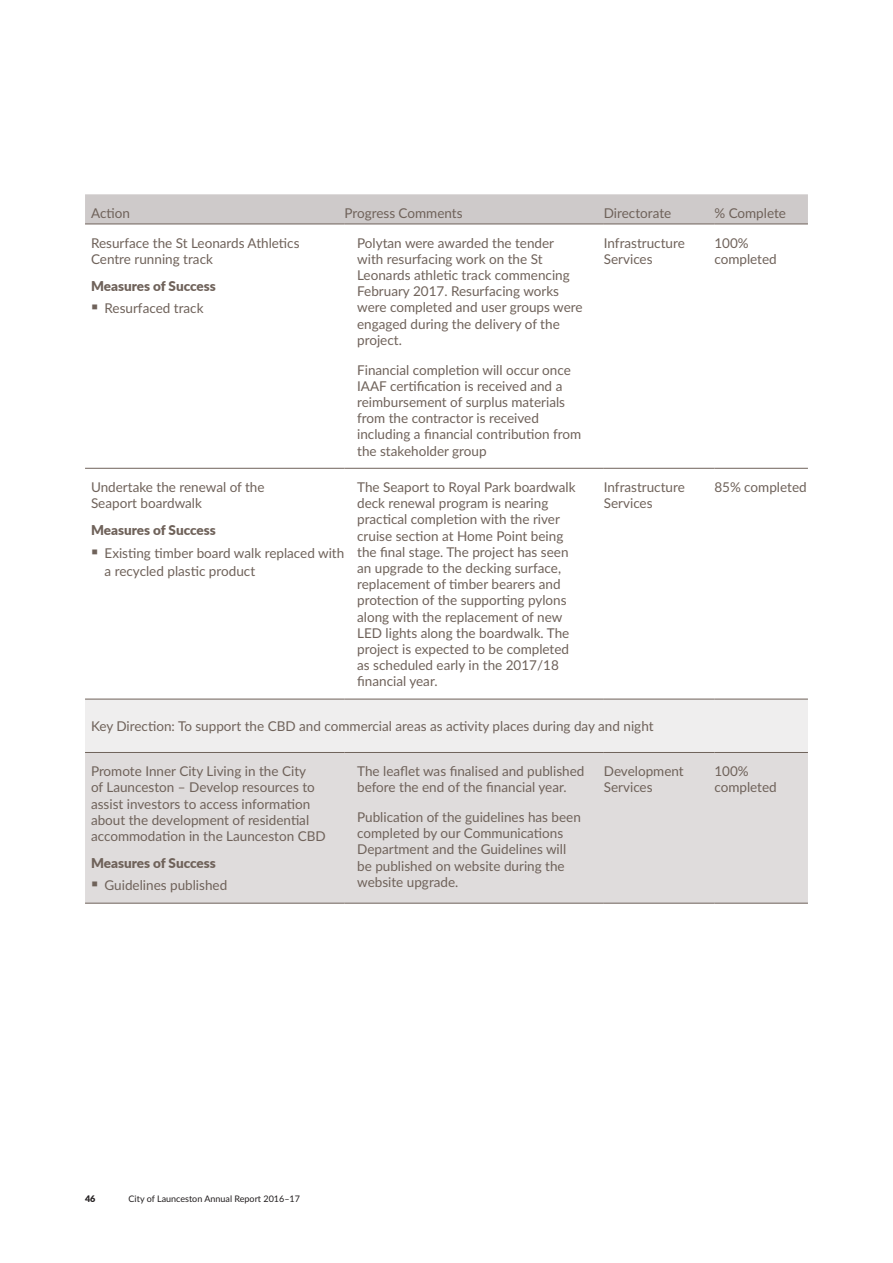
<style>
.page{position:relative;width:893px;height:1263px;background:#fff}
.page>*{position:absolute;margin:0;border:0;box-sizing:border-box;transform-origin:0 0}
.BODY_1{font:13.5px/16.2px "Lato";color:#6f625a}
.HEAD_4{font:900 13.5px "Lato";color:#6f625a}
.t1{font:9px "Lato";color:#231f20}
.t2{font:900 9px "Lato";color:#231f20}
.s1{font-size:18px}
</style>
<div class="page">
<div style="left:85px;top:194px;width:723px;height:30px;background:#cecaca"></div>
<div style="left:85px;top:699px;width:723px;height:53px;background:#efeeee"></div>
<div style="left:85px;top:753px;width:723px;height:150px;background:#dfdcdc"></div>
<hr style="left:85px;top:468px;width:259px;height:1px;background:#6f625a">
<hr style="left:344px;top:468px;width:260px;height:1px;background:#6f625a">
<hr style="left:604px;top:468px;width:110px;height:1px;background:#6f625a">
<hr style="left:714px;top:468px;width:94px;height:1px;background:#6f625a">
<hr style="left:85px;top:903px;width:259px;height:1px;background:#6f625a">
<hr style="left:344px;top:903px;width:260px;height:1px;background:#6f625a">
<hr style="left:604px;top:903px;width:110px;height:1px;background:#6f625a">
<hr style="left:714px;top:903px;width:94px;height:1px;background:#6f625a">
<hr style="left:85px;top:224px;width:259px;height:1px;background:#6f625a">
<hr style="left:344px;top:224px;width:260px;height:1px;background:#6f625a">
<hr style="left:604px;top:224px;width:110px;height:1px;background:#6f625a">
<hr style="left:714px;top:224px;width:94px;height:1px;background:#6f625a">
<hr style="left:85px;top:699px;width:259px;height:1px;background:#6f625a">
<hr style="left:344px;top:699px;width:260px;height:1px;background:#6f625a">
<hr style="left:604px;top:699px;width:110px;height:1px;background:#6f625a">
<hr style="left:714px;top:699px;width:94px;height:1px;background:#6f625a">
<hr style="left:85px;top:752px;width:259px;height:1px;background:#6f625a">
<hr style="left:344px;top:752px;width:260px;height:1px;background:#6f625a">
<hr style="left:604px;top:752px;width:110px;height:1px;background:#6f625a">
<hr style="left:714px;top:752px;width:94px;height:1px;background:#6f625a">
<p class="BODY_1" style="left:91px;top:204px;width:40px">Action</p>
<p class="BODY_1" style="left:344px;top:204px;width:120px">Progress Comments</p>
<p class="BODY_1" style="left:604px;top:204px;width:69px">Directorate</p>
<p class="BODY_1" style="left:714px;top:204px;width:73px">% Complete</p>
<p class="BODY_1" style="left:91px;top:234px;width:210px">Resurface the St Leonards Athletics<br>Centre running track</p>
<p class="HEAD_4" style="left:91px;top:276px;width:126px">Measures of Success</p>
<p class="BODY_1" style="left:91px;top:300px;width:114px"><span class="s1">▪</span> Resurfaced track</p>
<p class="BODY_1" style="left:604px;top:234px;width:83px">Infrastructure<br>Services</p>
<p class="BODY_1" style="left:714px;top:234px;width:64px">100% completed</p>
<p class="BODY_1" style="left:357px;top:234px;width:227px">Polytan were awarded the tender with resurfacing work on the St<br>Leonards athletic track commencing<br>February 2017. Resurfacing works were completed and user groups were engaged during the delivery of the project.</p>
<p class="BODY_1" style="left:357px;top:361px;width:226px">Financial completion will occur once IAAF certification is received and a reimbursement of surplus materials from the contractor is received including a financial contribution from the stakeholder group</p>
<p class="BODY_1" style="left:357px;top:478px;width:220px">The Seaport to Royal Park boardwalk deck renewal program is nearing practical completion with the river cruise section at Home Point being the final stage. The project has seen an upgrade to the decking surface, replacement of timber bearers and protection of the supporting pylons along with the replacement of new LED lights along the boardwalk. The project is expected to be completed as scheduled early in the 2017/18 financial year.</p>
<p class="BODY_1" style="left:604px;top:478px;width:83px">Infrastructure<br>Services</p>
<p class="BODY_1" style="left:714px;top:478px;width:94px">85% completed</p>
<p class="BODY_1" style="left:91px;top:718px;width:564px">Key Direction: To support the CBD and commercial areas as activity places during day and night</p>
<p class="BODY_1" style="left:91px;top:762px;width:236px">Promote Inner City Living in the City<br>of Launceston – Develop resources to assist investors to access information about the development of residential accommodation in the Launceston CBD</p>
<p class="HEAD_4" style="left:91px;top:853px;width:126px">Measures of Success</p>
<p class="BODY_1" style="left:91px;top:877px;width:138px"><span class="s1">▪</span> Guidelines published</p>
<p class="BODY_1" style="left:91px;top:478px;width:175px">Undertake the renewal of the<br>Seaport boardwalk</p>
<p class="HEAD_4" style="left:91px;top:520px;width:126px">Measures of Success</p>
<p class="BODY_1" style="left:105px;top:543px;width:241px;line-height:18px;text-indent:-13px"><span class="s1">▪</span> Existing timber board walk replaced with a recycled plastic product</p>
<p class="BODY_1" style="left:357px;top:762px;width:229px">The leaflet was finalised and published before the end of the financial year.</p>
<p class="BODY_1" style="left:357px;top:808px;width:225px">Publication of the guidelines has been completed by our Communications<br>Department and the Guidelines will be published on website during the website upgrade.</p>
<p class="BODY_1" style="left:604px;top:762px;width:81px">Development<br>Services</p>
<p class="BODY_1" style="left:714px;top:762px;width:64px">100% completed</p>
<p class="t2" style="left:85px;top:1192px;width:12px">46</p>
<p class="t1" style="left:129px;top:1192px;width:173px">City of Launceston Annual Report 2016–17</p>
</div>
